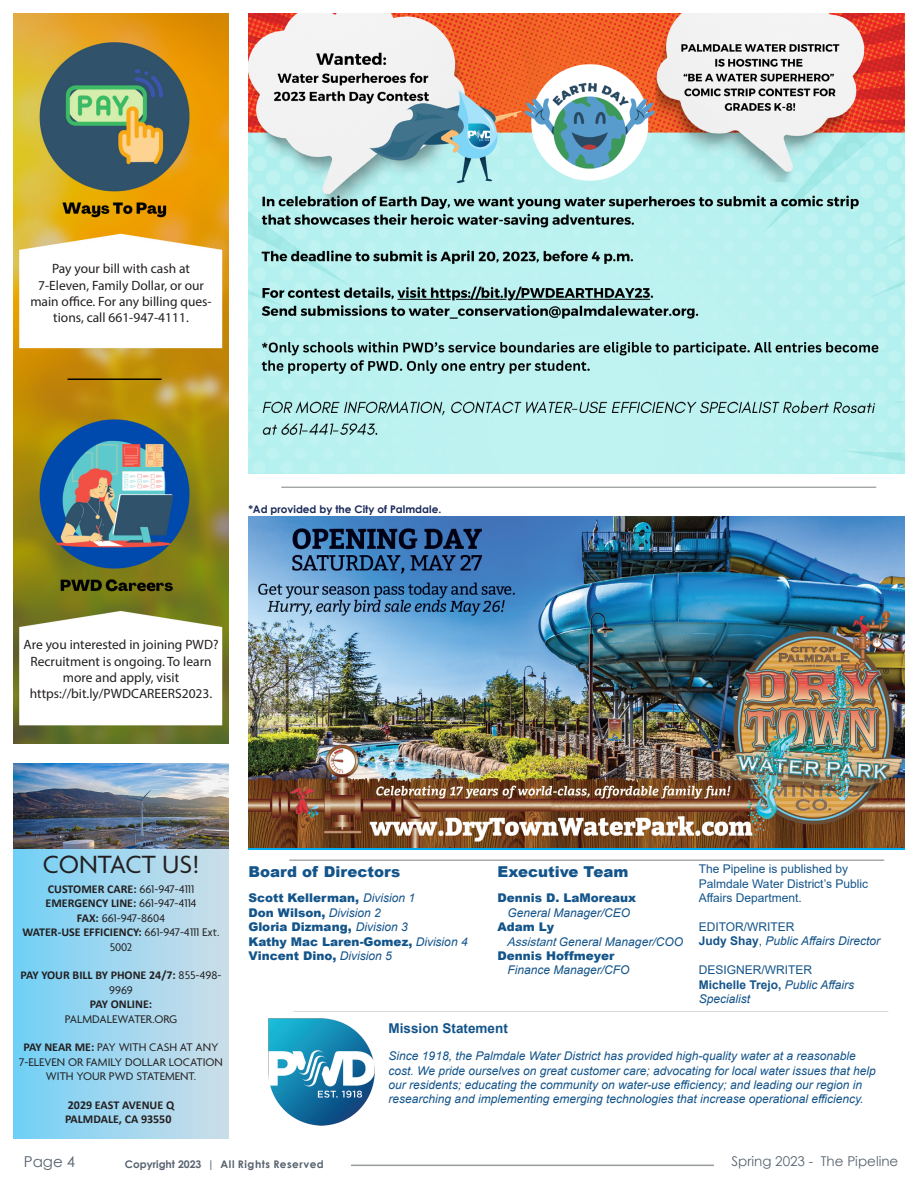
<style>
.page{position:relative;width:918px;height:1188px;background:#fff}
.page>*{position:absolute;margin:0;border:0;box-sizing:border-box;transform-origin:0 0}
.t1{font:27px "Agenda";color:#231f20}
.t2{font:900 15px "Arial";color:#13548a}
.t3{font:15px "Century Gothic";color:#58636f}
.t4{font:13.5px/16.2px "Myriad Variable Concept";color:#231f20;text-align:center}
.t5{font:13.5px "Century Gothic";color:#58636f}
.t6{font:700 13.5px "Arial";color:#13548a}
.t7{font:italic 12px/14.4px "Arial";color:#13548a}
.t8{font:700 12px/14.4px "Calibri";color:#231f20;text-align:center}
.t9{font:900 12px "Arial";color:#13548a}
.t10{font:12px/14.4px "Agenda";color:#231f20;text-align:center}
.t11{font:12px/14.4px "Arial";color:#13548a}
.t12{font:700 10.5px "Century Gothic";letter-spacing:.035em;color:#58636f}
.t13{font:700 10.5px "Century Gothic";color:#1a295b}
.s1{font-family:"Agenda";font-weight:400}
.s2{font-family:"Calibri";font-weight:700}
.s3{font-family:"Calibri"}
.s4{font-weight:400;font-style:italic}
.s5{font-style:inherit}
.s6{font-weight:700;font-style:normal}
.s7{font-style:normal}
</style>
<div class="page">
<hr style="left:351px;top:1165px;width:363px;height:1px;background:#979c9c">
<img style="left:268px;top:1018px;width:107px;height:108px">
<hr style="left:289px;top:860px;width:595px;height:1px;background:#979c9c">
<div style="left:14px;top:884px;width:215px;height:254px;background:linear-gradient(to right,#73d0f6,#cddee8)"></div>
<div style="left:14px;top:849px;width:215px;height:35px;background:linear-gradient(to right,#73d0f6,#cddee8)"></div>
<img style="left:14px;top:763px;width:215px;height:86px">
<img style="left:248px;top:517px;width:656px;height:330px">
<hr style="left:281px;top:487px;width:595px;height:1px;background:#979c9c">
<img style="left:14px;top:14px;width:215px;height:729px">
<img style="left:248px;top:14px;width:656px;height:459px">
<p class="t4" style="left:52px;top:261px;width:139px">Pay your bill with cash at</p>
<p class="t4" style="left:30px;top:277px;width:183px">7-Eleven, Family Dollar, or our main office. For any billing ques&shy;tions, call 661-947-4111.</p>
<p class="t13" style="left:248px;top:501px;width:194px">*Ad provided by the City of Palmdale.</p>
<p class="t4" style="left:24px;top:637px;width:196px">Are you interested in joining PWD?</p>
<p class="t4" style="left:30px;top:653px;width:183px">Recruitment is ongoing. To learn more and apply, visit</p>
<p class="t4" style="left:30px;top:685px;width:184px">https://bit.ly/PWDCAREERS2023.</p>
<p class="t1" style="left:43px;top:850px;width:158px">CONTACT US!</p>
<p class="t8" style="left:48px;top:882px;width:148px">CUSTOMER CARE: <span class="s1">661-947-4111</span></p>
<p class="t8" style="left:46px;top:896px;width:153px">EMERGENCY LINE: <span class="s1">661-947-4114</span></p>
<p class="t10" style="left:77px;top:911px;width:90px"><span class="s2">FAX:</span> <span class="s3">6</span>61-947-8604</p>
<p class="t8" style="left:23px;top:925px;width:199px">WATER-USE EFFICIENCY: <span class="s1">661-947-4111 Ext.<br>5002</span></p>
<p class="t8" style="left:21px;top:968px;width:202px">PAY YOUR BILL BY PHONE 24/7: <span class="s1">855-498-<br>9969</span></p>
<p class="t8" style="left:90px;top:997px;width:64px">PAY ONLINE:</p>
<p class="t10" style="left:65px;top:1012px;width:114px">PALMDALEWATER.ORG</p>
<p class="t10" style="left:19px;top:1041px;width:205px"><span class="s2">PAY NEAR ME:</span> PAY WITH CASH AT ANY<br>7-ELEVEN OR FAMILY DOLLAR LOCATION<br>WITH YOUR PWD STATEMENT.</p>
<p class="t8" style="left:68px;top:1098px;width:108px">2029 EAST AVENUE Q</p>
<p class="t8" style="left:65px;top:1112px;width:108px">PALMDALE, CA 93550</p>
<p class="t2" style="left:248px;top:861px;width:153px">Board of Directors</p>
<p class="t9" style="left:248px;top:889px;width:168px">Scott Kellerman, <span class="s4">Division 1</span></p>
<p class="t9" style="left:248px;top:904px;width:134px">Don Wilson, <span class="s4">Division 2</span></p>
<p class="t9" style="left:248px;top:918px;width:161px">Gloria Dizmang, <span class="s4">Division 3</span></p>
<p class="t9" style="left:248px;top:933px;width:221px">Kathy Mac Laren-Gomez, <span class="s4">Division 4</span></p>
<p class="t9" style="left:248px;top:947px;width:145px">Vincent Dino, <span class="s4">Division 5</span></p>
<p class="t2" style="left:498px;top:861px;width:132px">Executive Team</p>
<p class="t9" style="left:498px;top:889px;width:140px">Dennis D. LaMoreaux</p>
<p class="t7" style="left:508px;top:906px;width:124px">General Manager/CEO</p>
<p class="t9" style="left:498px;top:918px;width:58px">Adam Ly</p>
<p class="t7" style="left:507px;top:934px;width:178px"><span class="s5">Assistant</span>General Manager/COO</p>
<p class="t9" style="left:498px;top:947px;width:118px">Dennis Hoffmeyer</p>
<p class="t7" style="left:508px;top:963px;width:124px">Finance Manager/CFO</p>
<p class="t11" style="left:699px;top:862px;width:151px">The Pipeline is published by</p>
<p class="t11" style="left:699px;top:876px;width:171px">Palmdale Water District’s Public<br>Affairs Department.</p>
<p class="t11" style="left:699px;top:920px;width:97px">EDITOR/WRITER</p>
<p class="t7" style="left:699px;top:934px;width:183px"><span class="s6">Judy Shay</span><span class="s7">,</span> Public Affairs Director</p>
<p class="t11" style="left:699px;top:963px;width:115px">DESIGNER/WRITER</p>
<p class="t7" style="left:699px;top:977px;width:157px"><span class="s6">Michelle Trejo,</span> Public Affairs<br>Specialist</p>
<p class="t6" style="left:389px;top:1019px;width:121px">Mission Statement</p>
<p class="t7" style="left:389px;top:1049px;width:489px">Since 1918, the Palmdale Water District has provided high-quality water at a reasonable cost. We pride ourselves on great customer care; advocating for local water issues that help our residents; educating the community on water-use efficiency; and leading our region in researching and implementing emerging technologies that increase operational efficiency.</p>
<p class="t3" style="left:24px;top:1151px;width:53px">Page 4</p>
<p class="t12" style="left:125px;top:1156px;width:200px">Copyright 2023 | All Rights Reserved</p>
<p class="t5" style="left:731px;top:1152px;width:168px">Spring 2023 - The Pipeline</p>
</div>
